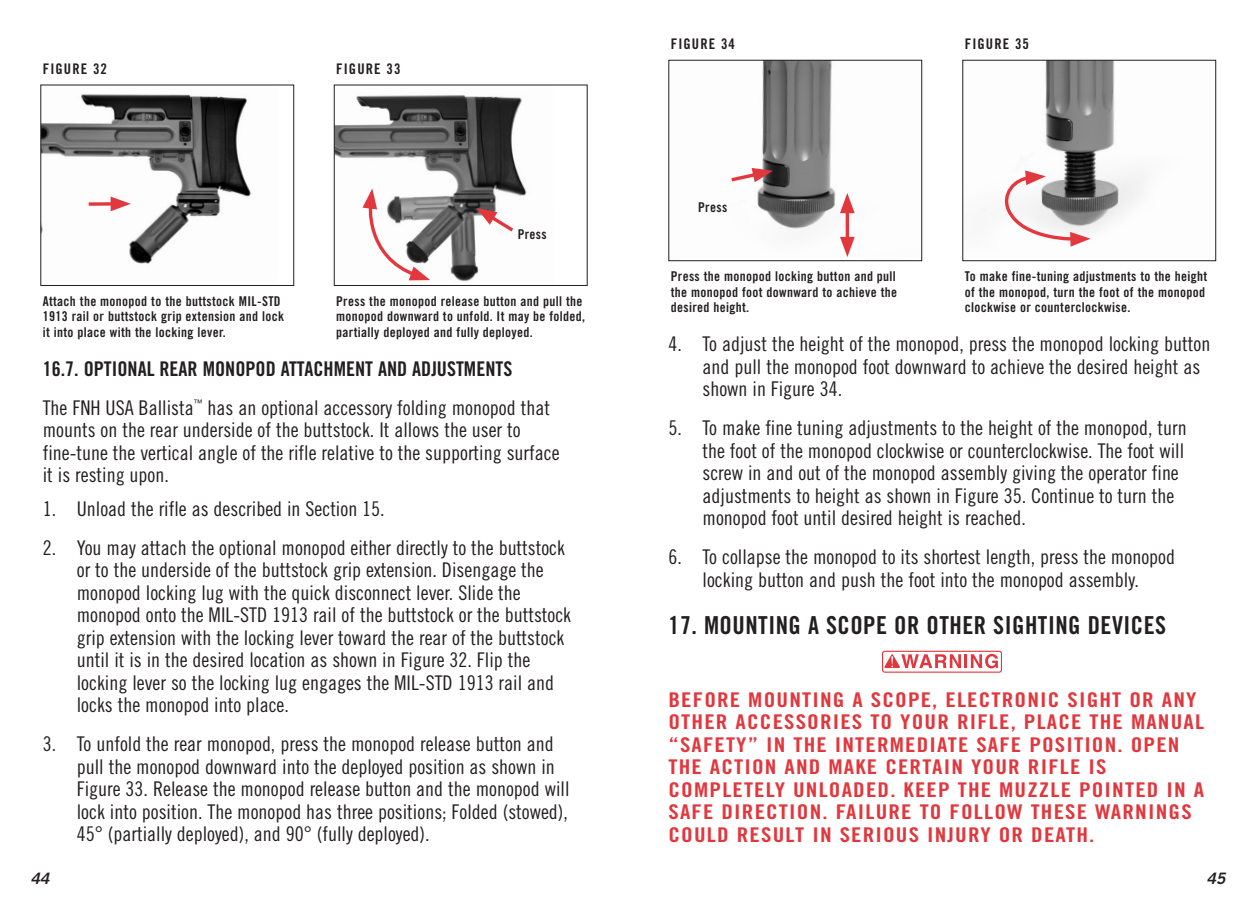
<style>
.page{position:relative;width:1256px;height:912px;background:#fff}
.page>*{position:absolute;margin:0;border:0;box-sizing:border-box;transform-origin:0 0}
._06OM_Header__Body_M{font:24.75px "Trade Gothic Bold Cond Twenty";letter-spacing:.02em;color:#231f20}
._06OM_Body_Copy__Num{font:20.25px/22.5px "Trade Gothic Cond Eighteen";color:#231f20}
._06OM_ANSI_Warning_S{font:20.25px/22.5px "Trade Gothic Bold Cond Twenty";letter-spacing:.05em;color:#e1373d;scale:1.15 1}
._06OM_Body_Copy__Nor{font:20.25px/22.5px "Trade Gothic Cond Eighteen";color:#231f20}
._06OM_Body_Copy__Num-2{font:20.25px "Trade Gothic Bold Cond Twenty";color:#231f20}
._06OM_Numbers__Page{font:italic 15.75px "Trade Gothic Bold Two";color:#231f20}
._06OM_Numbers__Figur{font:14.62px "Trade Gothic Bold Cond Twenty";letter-spacing:.075em;color:#231f20}
._06OM_Cutline__Black{font:13.5px/15.8px "Trade Gothic Bold Cond Twenty";letter-spacing:.025em;color:#231f20}
._06OM_Body_Copy__Nor-2{font:9px "Trade Gothic Cond Eighteen";color:#231f20}
</style>
<div class="page">
<img style="left:42px;top:94px;width:209px;height:170px">
<div style="left:40px;top:85px;width:254px;height:201px;border:1px solid #231f20"></div>
<img style="left:336px;top:95px;width:191px;height:187px">
<div style="left:334px;top:85px;width:253px;height:201px;border:1px solid #231f20"></div>
<svg style="left:476px;top:208px;width:41px;height:27px"></svg>
<svg style="left:89px;top:202px;width:22px;height:4px"></svg>
<svg style="left:111px;top:196px;width:20px;height:15px"></svg>
<svg style="left:362px;top:188px;width:68px;height:92px"></svg>
<svg style="left:882px;top:650px;width:120px;height:22px"></svg>
<img style="left:757px;top:62px;width:98px;height:177px">
<div style="left:668px;top:60px;width:254px;height:201px;border:1px solid #231f20"></div>
<img style="left:984px;top:62px;width:159px;height:185px">
<div style="left:962px;top:60px;width:254px;height:201px;border:1px solid #231f20"></div>
<svg style="left:731px;top:168px;width:42px;height:16px"></svg>
<svg style="left:845px;top:213px;width:4px;height:24px"></svg>
<svg style="left:840px;top:193px;width:14px;height:20px"></svg>
<svg style="left:840px;top:237px;width:14px;height:20px"></svg>
<svg style="left:1001px;top:170px;width:89px;height:76px"></svg>
<p class="_06OM_Numbers__Figur" style="left:43px;top:60px;width:66px">FIGURE 32</p>
<p class="_06OM_Numbers__Figur" style="left:336px;top:60px;width:66px">FIGURE 33</p>
<p class="_06OM_Cutline__Black" style="left:43px;top:293px;width:243px">Attach the monopod to the buttstock MIL-STD<br>1913 rail or buttstock grip extension and lock it into place with the locking lever.</p>
<p class="_06OM_Cutline__Black" style="left:517px;top:226px;width:31px">Press</p>
<p class="_06OM_Cutline__Black" style="left:336px;top:293px;width:250px">Press the monopod release button and pull the monopod downward to unfold. It may be folded, partially deployed and fully deployed.</p>
<p class="_06OM_Body_Copy__Num-2" style="left:43px;top:356px;width:471px">16.7. OPTIONAL REAR MONOPOD ATTACHMENT AND ADJUSTMENTS</p>
<p class="_06OM_Body_Copy__Nor" style="left:43px;top:395px;width:152px">The FNH USA Ballista</p>
<p class="_06OM_Body_Copy__Nor-2" style="left:194px;top:397px;width:10px">™</p>
<p class="_06OM_Body_Copy__Nor" style="left:43px;top:395px;width:518px;text-indent:165px">has an optional accessory folding monopod that mounts on the rear underside of the buttstock. It allows the user to fine-tune the vertical angle of the rifle relative to the supporting surface it is resting upon.</p>
<p class="_06OM_Body_Copy__Num" style="left:43px;top:497px;width:343px">1. Unload the rifle as described in Section 15.</p>
<p class="_06OM_Body_Copy__Num" style="left:77px;top:536px;width:496px;text-indent:-34px">2. You may attach the optional monopod either directly to the buttstock or to the underside of the buttstock grip extension. Disengage the monopod locking lug with the quick disconnect lever. Slide the monopod onto the MIL-STD 1913 rail of the buttstock or the buttstock grip extension with the locking lever toward the rear of the buttstock until it is in the desired location as shown in Figure 32. Flip the locking lever so the locking lug engages the MIL-STD 1913 rail and locks the monopod into place.</p>
<p class="_06OM_Body_Copy__Num" style="left:77px;top:732px;width:494px;text-indent:-34px">3. To unfold the rear monopod, press the monopod release button and pull the monopod downward into the deployed position as shown in Figure 33. Release the monopod release button and the monopod will lock into position. The monopod has three positions; Folded (stowed), 45° (partially deployed), and 90° (fully deployed).</p>
<p class="_06OM_Numbers__Page" style="left:31px;top:868px;width:20px">44</p>
<p class="_06OM_Numbers__Figur" style="left:670px;top:35px;width:66px">FIGURE 34</p>
<p class="_06OM_Cutline__Black" style="left:698px;top:199px;width:31px">Press</p>
<p class="_06OM_Cutline__Black" style="left:670px;top:268px;width:228px;text-align:justify">Press the monopod locking button and pull the monopod foot downward to achieve the desired height.</p>
<p class="_06OM_Numbers__Figur" style="left:964px;top:35px;width:66px">FIGURE 35</p>
<p class="_06OM_Cutline__Black" style="left:964px;top:268px;width:244px">To make fine-tuning adjustments to the height of the monopod, turn the foot of the monopod clockwise or counterclockwise.</p>
<p class="_06OM_Body_Copy__Num" style="left:702px;top:332px;width:509px;text-indent:-34px">4. To adjust the height of the monopod, press the monopod locking button and pull the monopod foot downward to achieve the desired height as shown in Figure 34.</p>
<p class="_06OM_Body_Copy__Num" style="left:702px;top:416px;width:486px;text-indent:-34px">5. To make fine tuning adjustments to the height of the monopod, turn the foot of the monopod clockwise or counterclockwise. The foot will screw in and out of the monopod assembly giving the operator fine adjustments to height as shown in Figure 35. Continue to turn the monopod foot until desired height is reached.</p>
<p class="_06OM_Body_Copy__Num" style="left:668px;top:545px;width:508px;text-align:center">6. To collapse the monopod to its shortest length, press the monopod locking button and push the foot into the monopod assembly.</p>
<p class="_06OM_Header__Body_M" style="left:668px;top:610px;width:499px">17. MOUNTING A SCOPE OR OTHER SIGHTING DEVICES</p>
<p class="_06OM_ANSI_Warning_S" style="left:668px;top:687px;width:467px">BEFORE MOUNTING A SCOPE, ELECTRONIC SIGHT OR ANY OTHER ACCESSORIES TO YOUR RIFLE, PLACE THE MANUAL “SAFETY” IN THE INTERMEDIATE SAFE POSITION. OPEN THE ACTION AND MAKE CERTAIN YOUR RIFLE IS COMPLETELY UNLOADED. KEEP THE MUZZLE POINTED IN A SAFE DIRECTION. FAILURE TO FOLLOW THESE WARNINGS COULD RESULT IN SERIOUS INJURY OR DEATH.</p>
<p class="_06OM_Numbers__Page" style="left:1206px;top:868px;width:20px">45</p>
</div>
